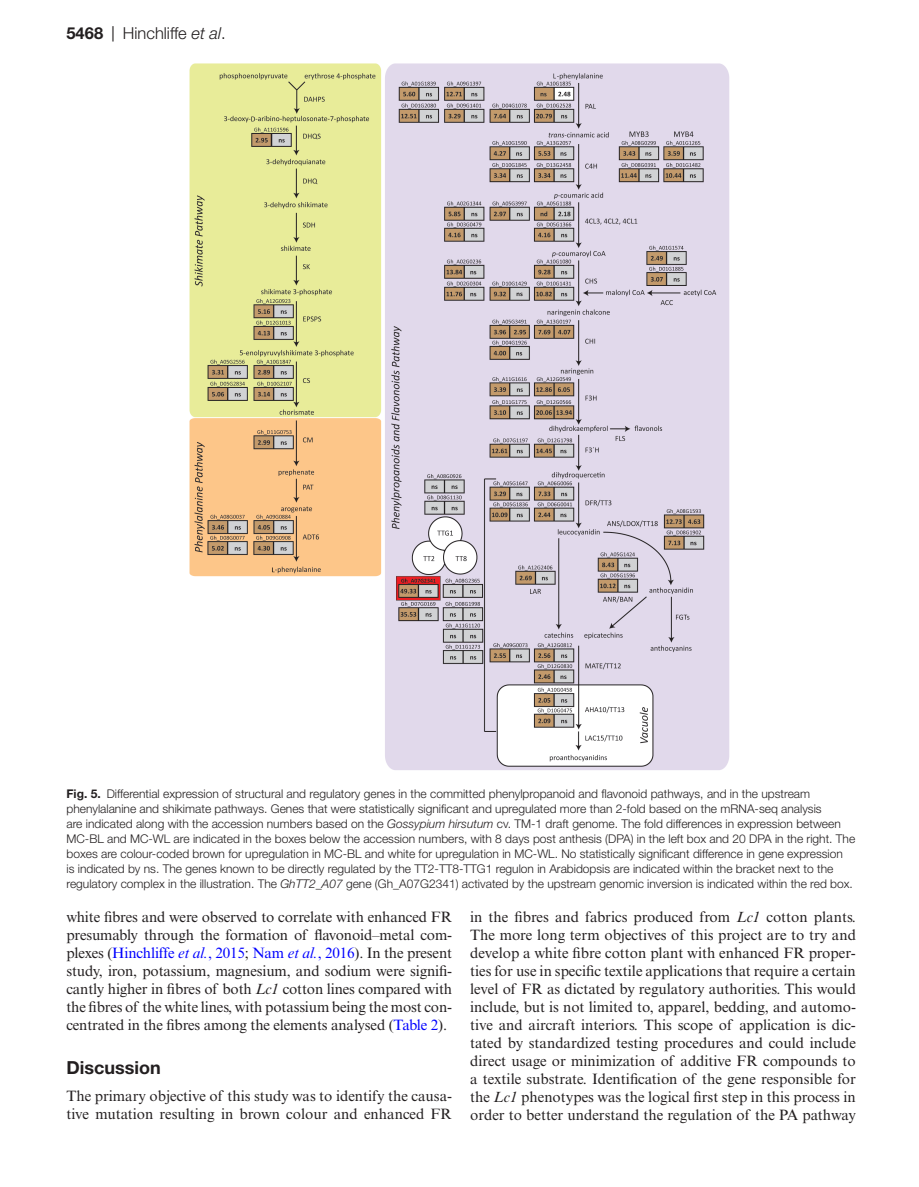
<style>
.page{position:relative;width:919px;height:1187px;background:#fff}
.page>*{position:absolute;margin:0;border:0;box-sizing:border-box;transform-origin:0 0}
.t1{font:700 18px "Helvetica Neue LT Std";color:#231f20}
.t2{font:300 16.5px "Helvetica Neue LT Std";color:#231f20}
.t3{font:15px/18px "Times New Roman MT Std";color:#231f20;text-align:justify}
.t4{font:300 12px/15px "Helvetica Neue LT Std";color:#231f20}
.s1{font-weight:700}
.s2{font-family:"Times New Roman MT Std";font-weight:400}
.s3{font-style:italic}
.s4{color:#00f}
.s5{font-style:italic;color:#00f}
</style>
<div class="page">
<img style="left:190px;top:63px;width:540px;height:707px">
<p class="t2" style="left:66px;top:23px;width:161px"><span class="s1">5468</span> <span class="s2">|</span> Hinchliffe <span class="s3">et al</span>.</p>
<p class="t4" style="left:66px;top:786px;width:790px"><span class="s1">Fig. 5.</span> Differential expression of structural and regulatory genes in the committed phenylpropanoid and flavonoid pathways, and in the upstream phenylalanine and shikimate pathways. Genes that were statistically significant and upregulated more than 2-fold based on the mRNA-seq analysis<br>are indicated along with the accession numbers based on the <span class="s3">Gossypium hirsutum</span> cv. TM-1 draft genome. The fold differences in expression between MC-BL and MC-WL are indicated in the boxes below the accession numbers, with 8 days post anthesis (DPA) in the left box and 20 DPA in the right. The boxes are colour-coded brown for upregulation in MC-BL and white for upregulation in MC-WL. No statistically significant difference in gene expression<br>is indicated by ns. The genes known to be directly regulated by the TT2-TT8-TTG1 regulon in Arabidopsis are indicated within the bracket next to the regulatory complex in the illustration. The <span class="s3">GhTT2_A07</span> gene (Gh_A07G2341) activated by the upstream genomic inversion is indicated within the red box.</p>
<p class="t3" style="left:66px;top:907px;width:387px">white fibres and were observed to correlate with enhanced FR presumably through the formation of flavonoid–metal com&shy;plexes (<span class="s4">Hinchliffe</span> <span class="s5">et al.</span><span class="s4">, 2015</span>; <span class="s4">Nam</span> <span class="s5">et al.</span><span class="s4">, 2016</span>). In the present study, iron, potassium, magnesium, and sodium were signifi&shy;cantly higher in fibres of both <span class="s3">Lc1</span> cotton lines compared with the fibres of the white lines, with potassium being the most con&shy;centrated in the fibres among the elements analysed (<span class="s4">Table 2</span>).</p>
<p class="t1" style="left:66px;top:1055px;width:96px">Discussion</p>
<p class="t3" style="left:66px;top:1087px;width:387px">The primary objective of this study was to identify the causa&shy;tive mutation resulting in brown colour and enhanced FR</p>
<p class="t3" style="left:470px;top:907px;width:387px">in the fibres and fabrics produced from <span class="s3">Lc1</span> cotton plants.<br>The more long term objectives of this project are to try and develop a white fibre cotton plant with enhanced FR proper&shy;ties for use in specific textile applications that require a certain level of FR as dictated by regulatory authorities. This would include, but is not limited to, apparel, bedding, and automo&shy;tive and aircraft interiors. This scope of application is dic&shy;tated by standardized testing procedures and could include direct usage or minimization of additive FR compounds to a textile substrate. Identification of the gene responsible for the <span class="s3">Lc1</span> phenotypes was the logical first step in this process in order to better understand the regulation of the PA pathway</p>
</div>
